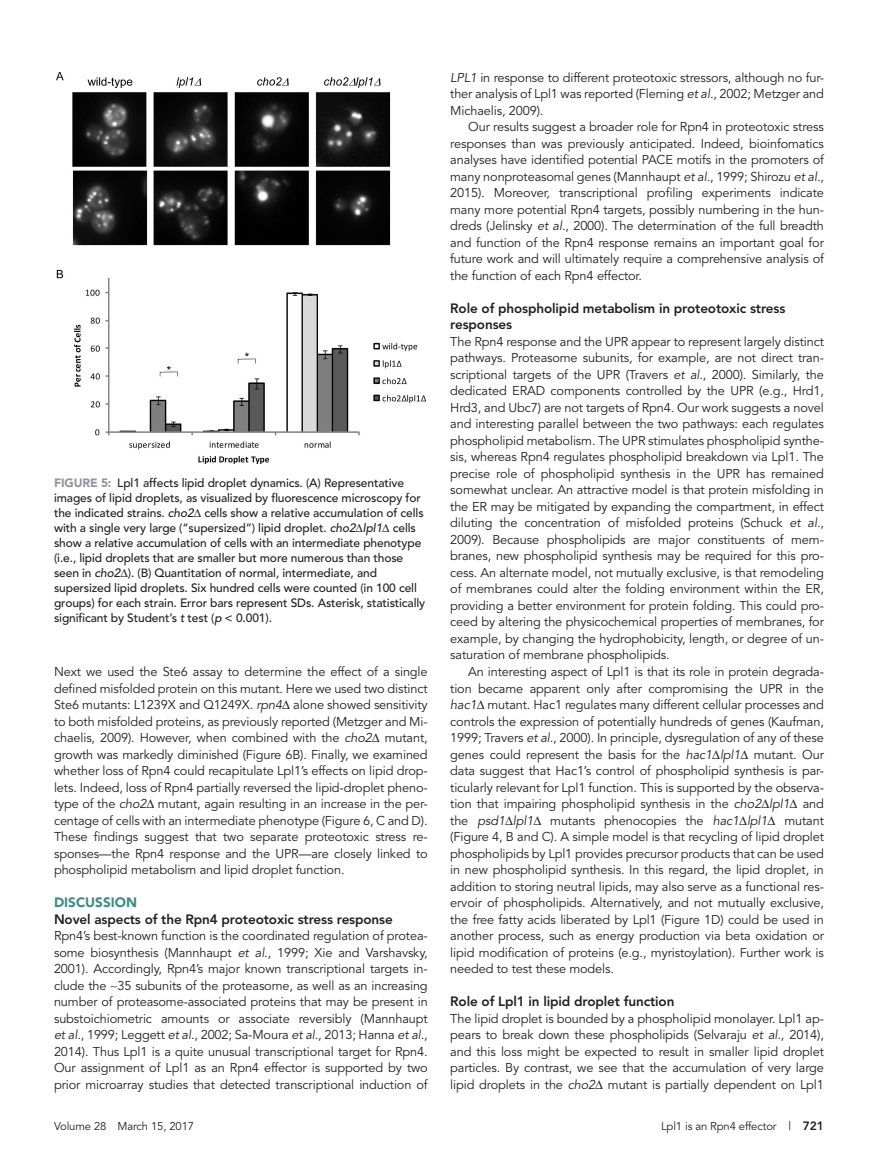
<style>
.page{position:relative;width:878px;height:1175px;background:#fff}
.page>*{position:absolute;margin:0;border:0;box-sizing:border-box;transform-origin:0 0}
.H2afterH1{font:800 13.5px/16.5px "Avenir";letter-spacing:-.01em;color:#231f20}
.t1{font:900 13.5px "Avenir";color:#3e8c83}
.ParaFL{font:12.75px/16.5px "Avenir";letter-spacing:-.01em;color:#231f20;text-align:justify}
.Para{font:12.75px/16.5px "Avenir";letter-spacing:-.01em;color:#231f20;text-align:justify}
.FigCaption{font:500 12px/15px "Avenir";letter-spacing:-.01em;color:#231f20}
.t2{font:11.25px "Avenir";letter-spacing:-.01em;color:#231f20}
.s1{font-weight:900;color:#939598}
.s2{font-style:italic}
.s3{font-size:12px}
.s4{font-weight:800;font-size:12px}
</style>
<div class="page">
<img style="left:56px;top:72px;width:369px;height:391px">
<p class="FigCaption" style="left:54px;top:476px;width:373px"><span class="s1">FIGURE 5:</span> Lpl1 affects lipid droplet dynamics. (A) Representative images of lipid droplets, as visualized by fluorescence microscopy for the indicated strains. <span class="s2">cho2</span> cells show a relative accumulation of cells with a single very large (“supersized”) lipid droplet. <span class="s2">cho2 lpl1</span> cells show a relative accumulation of cells with an intermediate phenotype (i.e., lipid droplets that are smaller but more numerous than those seen in <span class="s2">cho2</span> ). (B) Quantitation of normal, intermediate, and supersized lipid droplets. Six hundred cells were counted (in 100 cell groups) for each strain. Error bars represent SDs. Asterisk, statistically significant by Student’s <span class="s2">t</span> test (<span class="s2">p</span> &lt; 0.001).</p>
<p class="ParaFL" style="left:54px;top:663px;width:375px">Next we used the Ste6 assay to determine the effect of a single defined misfolded protein on this mutant. Here we used two distinct Ste6 mutants: L1239X and Q1249X. <span class="s2">rpn4</span> alone showed sensitivity to both misfolded proteins, as previously reported (Metzger and Mi&shy;chaelis, 2009). However, when combined with the <span class="s2">cho2</span> mutant, growth was markedly diminished (Figure 6B). Finally, we examined whether loss of Rpn4 could recapitulate Lpl1’s effects on lipid drop&shy;lets. Indeed, loss of Rpn4 partially reversed the lipid-droplet pheno&shy;type of the <span class="s2">cho2</span> mutant, again resulting in an increase in the per&shy;centage of cells with an intermediate phenotype (Figure 6, C and D).<br>These findings suggest that two separate proteotoxic stress re&shy;sponses—the Rpn4 response and the UPR—are closely linked to phospholipid metabolism and lipid droplet function.</p>
<h1 class="t1" style="left:54px;top:894px;width:84px">DISCUSSION</h1>
<p class="H2afterH1" style="left:54px;top:910px;width:340px">Novel aspects of the Rpn4 proteotoxic stress response</p>
<p class="ParaFL" style="left:54px;top:927px;width:375px">Rpn4’s best-known function is the coordinated regulation of protea&shy;some biosynthesis (Mannhaupt <span class="s2">et al.</span>, 1999; Xie and Varshavsky, 2001). Accordingly, Rpn4’s major known transcriptional targets in&shy;clude the ∼35 subunits of the proteasome, as well as an increasing number of proteasome-associated proteins that may be present in substoichiometric amounts or associate reversibly (Mannhaupt <span class="s2">et al.</span>, 1999; Leggett <span class="s2">et al.</span>, 2002; Sa-Moura <span class="s2">et al.</span>, 2013; Hanna <span class="s2">et al.</span>, 2014). Thus Lpl1 is a quite unusual transcriptional target for Rpn4.<br>Our assignment of Lpl1 as an Rpn4 effector is supported by two prior microarray studies that detected transcriptional induction of</p>
<p class="ParaFL" style="left:450px;top:69px;width:375px"><span class="s2">LPL1</span> in response to different proteotoxic stressors, although no fur&shy;ther analysis of Lpl1 was reported (Fleming <span class="s2">et al.</span>, 2002; Metzger and Michaelis, 2009).</p>
<p class="Para" style="left:450px;top:119px;width:375px;text-indent:18px">Our results suggest a broader role for Rpn4 in proteotoxic stress responses than was previously anticipated. Indeed, bioinfomatics analyses have identified potential PACE motifs in the promoters of many nonproteasomal genes (Mannhaupt <span class="s2">et al.</span>, 1999; Shirozu <span class="s2">et al.</span>, 2015). Moreover, transcriptional profiling experiments indicate many more potential Rpn4 targets, possibly numbering in the hun&shy;dreds (Jelinsky <span class="s2">et al.</span>, 2000). The determination of the full breadth and function of the Rpn4 response remains an important goal for future work and will ultimately require a comprehensive analysis of the function of each Rpn4 effector.</p>
<h2 class="H2afterH1" style="left:450px;top:300px;width:336px">Role of phospholipid metabolism in proteotoxic stress responses</h2>
<p class="ParaFL" style="left:450px;top:333px;width:375px">The Rpn4 response and the UPR appear to represent largely distinct pathways. Proteasome subunits, for example, are not direct tran&shy;scriptional targets of the UPR (Travers <span class="s2">et al.</span>, 2000). Similarly, the dedicated ERAD components controlled by the UPR (e.g., Hrd1, Hrd3, and Ubc7) are not targets of Rpn4. Our work suggests a novel and interesting parallel between the two pathways: each regulates phospholipid metabolism. The UPR stimulates phospholipid synthe&shy;sis, whereas Rpn4 regulates phospholipid breakdown via Lpl1. The precise role of phospholipid synthesis in the UPR has remained somewhat unclear. An attractive model is that protein misfolding in the ER may be mitigated by expanding the compartment, in effect diluting the concentration of misfolded proteins (Schuck <span class="s2">et al.</span>, 2009). Because phospholipids are major constituents of mem&shy;branes, new phospholipid synthesis may be required for this pro&shy;cess. An alternate model, not mutually exclusive, is that remodeling of membranes could alter the folding environment within the ER, providing a better environment for protein folding. This could pro&shy;ceed by altering the physicochemical properties of membranes, for example, by changing the hydrophobicity, length, or degree of un&shy;saturation of membrane phospholipids.</p>
<p class="Para" style="left:450px;top:663px;width:375px;text-indent:18px">An interesting aspect of Lpl1 is that its role in protein degrada&shy;tion became apparent only after compromising the UPR in the <span class="s2">hac1</span> mutant. Hac1 regulates many different cellular processes and controls the expression of potentially hundreds of genes (Kaufman, 1999; Travers <span class="s2">et al.</span>, 2000). In principle, dysregulation of any of these genes could represent the basis for the <span class="s2">hac1</span>∆<span class="s2">lpl1</span>∆ mutant. Our data suggest that Hac1’s control of phospholipid synthesis is par&shy;ticularly relevant for Lpl1 function. This is supported by the observa&shy;tion that impairing phospholipid synthesis in the <span class="s2">cho2</span>∆<span class="s2">lpl1</span>∆ and the <span class="s2">psd1</span>∆<span class="s2">lpl1</span>∆ mutants phenocopies the <span class="s2">hac1</span>∆<span class="s2">lpl1</span>∆ mutant (Figure 4, B and C). A simple model is that recycling of lipid droplet phospholipids by Lpl1 provides precursor products that can be used in new phospholipid synthesis. In this regard, the lipid droplet, in addition to storing neutral lipids, may also serve as a functional res&shy;ervoir of phospholipids. Alternatively, and not mutually exclusive, the free fatty acids liberated by Lpl1 (Figure 1D) could be used in another process, such as energy production via beta oxidation or lipid modification of proteins (e.g., myristoylation). Further work is needed to test these models.</p>
<h2 class="H2afterH1" style="left:450px;top:993px;width:226px">Role of Lpl1 in lipid droplet function</h2>
<p class="ParaFL" style="left:450px;top:1010px;width:375px">The lipid droplet is bounded by a phospholipid monolayer. Lpl1 ap&shy;pears to break down these phospholipids (Selvaraju <span class="s2">et al.</span>, 2014), and this loss might be expected to result in smaller lipid droplet particles. By contrast, we see that the accumulation of very large lipid droplets in the <span class="s2">cho2</span> mutant is partially dependent on Lpl1</p>
<p class="t2" style="left:54px;top:1119px;width:141px">Volume 28 March 15, 2017</p>
<p class="t2" style="left:661px;top:1119px;width:164px">Lpl1 is an Rpn4 effector <span class="s3">|</span> <span class="s4">721</span></p>
</div>
